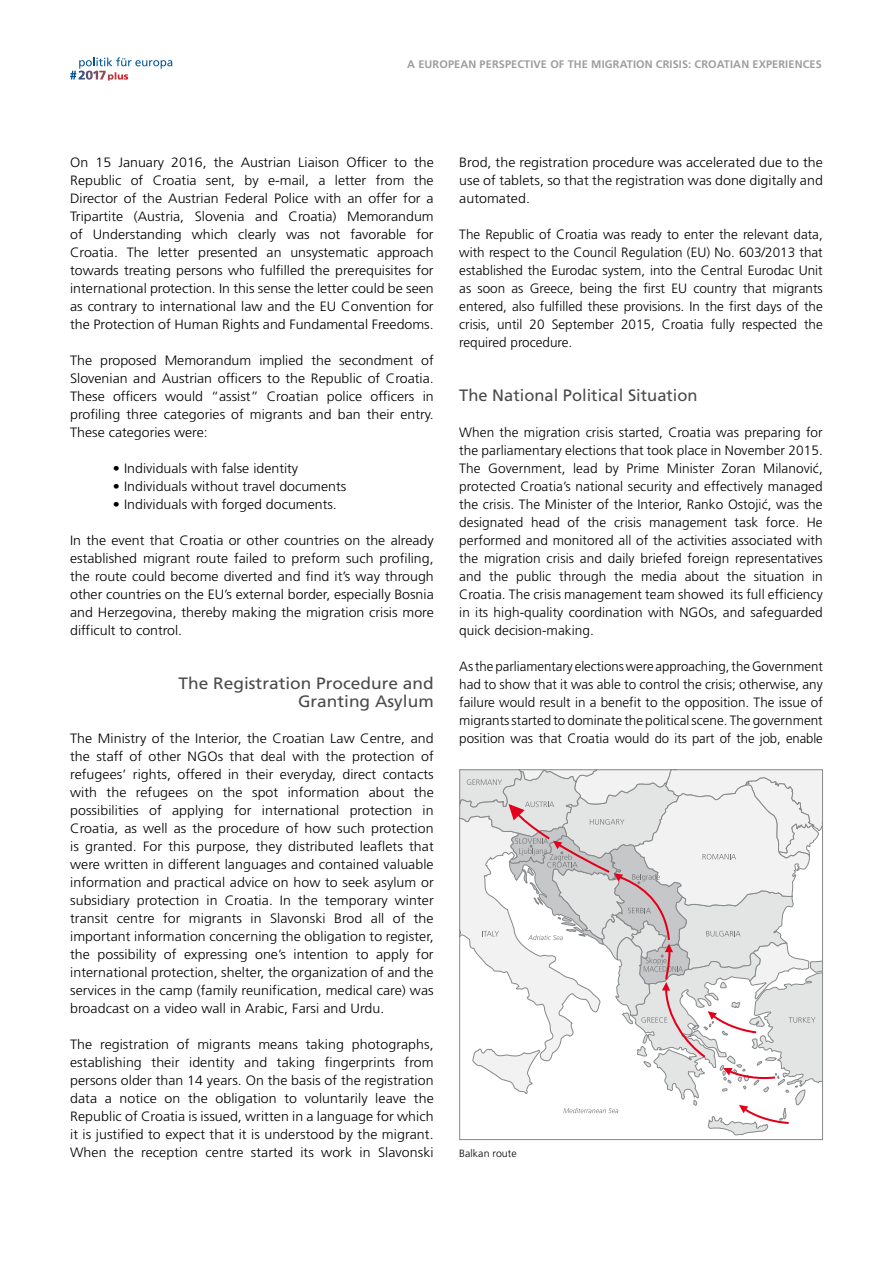
<style>
.page{position:relative;width:893px;height:1263px;background:#fff}
.page>*{position:absolute;margin:0;border:0;box-sizing:border-box;transform-origin:0 0}
.t1{font:16.5px/18px "Frutiger X";color:#4b4b4d;text-align:right;scale:1.05 1}
.t2{font:16.5px "Frutiger X";color:#4b4b4d}
.t3{font:300 13.5px/18px "Frutiger X";color:#000;text-align:justify;scale:1.05 1}
.t4{font:300 13.5px/18px "Frutiger X";color:#000;text-align:justify}
.t5{font:700 10.95px "Frutiger X";letter-spacing:.01em;color:#9c9e9f}
.t6{font:300 10.5px "Frutiger X";letter-spacing:.005em;color:#000}
</style>
<div class="page">
<svg style="left:460px;top:770px;width:362px;height:367px"></svg>
<svg style="left:70px;top:57px;width:102px;height:24px"></svg>
<p class="t5" style="left:407px;top:58px;width:416px">A EUROPEAN PERSPECTIVE OF THE MIGRATION CRISIS: CROATIAN EXPERIENCES</p>
<p class="t3" style="left:70px;top:153px;width:348px">On 15 January 2016, the Austrian Liaison Officer to the Republic of Croatia sent, by e-mail, a letter from the Director of the Austrian Federal Police with an offer for a Tripartite (Austria, Slovenia and Croatia) Memorandum of Understanding which clearly was not favorable for Croatia. The letter presented an unsystematic approach towards treating persons who fulfilled the prerequisites for international protection. In this sense the letter could be seen as contrary to international law and the EU Convention for the Protection of Human Rights and Fundamental Freedoms.</p>
<p class="t3" style="left:70px;top:351px;width:348px">The proposed Memorandum implied the secondment of Slovenian and Austrian officers to the Republic of Croatia.<br>These officers would “assist” Croatian police officers in profiling three categories of migrants and ban their entry.<br>These categories were:</p>
<p class="t3" style="left:113px;top:459px;width:178px">• Individuals with false identity</p>
<p class="t3" style="left:113px;top:477px;width:224px">• Individuals without travel documents</p>
<p class="t3" style="left:113px;top:495px;width:215px">• Individuals with forged documents.</p>
<p class="t3" style="left:70px;top:531px;width:348px">In the event that Croatia or other countries on the already established migrant route failed to preform such profiling, the route could become diverted and find it’s way through other countries on the EU’s external border, especially Bosnia and Herzegovina, thereby making the migration crisis more difficult to control.</p>
<p class="t1" style="left:179px;top:674px;width:244px">The Registration Procedure and<br>Granting Asylum</p>
<p class="t3" style="left:70px;top:729px;width:348px">The Ministry of the Interior, the Croatian Law Centre, and the staff of other NGOs that deal with the protection of refugees’ rights, offered in their everyday, direct contacts with the refugees on the spot information about the possibilities of applying for international protection in Croatia, as well as the procedure of how such protection is granted. For this purpose, they distributed leaflets that were written in different languages and contained valuable information and practical advice on how to seek asylum or subsidiary protection in Croatia. In the temporary winter transit centre for migrants in Slavonski Brod all of the important information concerning the obligation to register, the possibility of expressing one’s intention to apply for international protection, shelter, the organization of and the services in the camp (family reunification, medical care) was broadcast on a video wall in Arabic, Farsi and Urdu.</p>
<p class="t3" style="left:70px;top:1035px;width:348px">The registration of migrants means taking photographs, establishing their identity and taking fingerprints from persons older than 14 years. On the basis of the registration data a notice on the obligation to voluntarily leave the Republic of Croatia is issued, written in a language for which it is justified to expect that it is understood by the migrant.<br>When the reception centre started its work in Slavonski</p>
<p class="t3" style="left:459px;top:153px;width:348px">Brod, the registration procedure was accelerated due to the use of tablets, so that the registration was done digitally and automated.</p>
<p class="t4" style="left:459px;top:225px;width:365px">The Republic of Croatia was ready to enter the relevant data, with respect to the Council Regulation (EU) No. 603/2013 that established the Eurodac system, into the Central Eurodac Unit as soon as Greece, being the first EU country that migrants entered, also fulfilled these provisions. In the first days of the crisis, until 20 September 2015, Croatia fully respected the required procedure.</p>
<p class="t2" style="left:459px;top:385px;width:240px">The National Political Situation</p>
<p class="t4" style="left:459px;top:423px;width:365px">When the migration crisis started, Croatia was preparing for the parliamentary elections that took place in November 2015.<br>The Government, lead by Prime Minister Zoran Milanović, protected Croatia’s national security and effectively managed the crisis. The Minister of the Interior, Ranko Ostojić, was the designated head of the crisis management task force. He performed and monitored all of the activities associated with the migration crisis and daily briefed foreign representatives and the public through the media about the situation in Croatia. The crisis management team showed its full efficiency in its high-quality coordination with NGOs, and safeguarded quick decision-making.</p>
<p class="t4" style="left:459px;top:657px;width:365px">As the parliamentary elections were approaching, the Government had to show that it was able to control the crisis; otherwise, any failure would result in a benefit to the opposition. The issue of migrants started to dominate the political scene. The government position was that Croatia would do its part of the job, enable</p>
<p class="t6" style="left:459px;top:1147px;width:59px">Balkan route</p>
</div>
